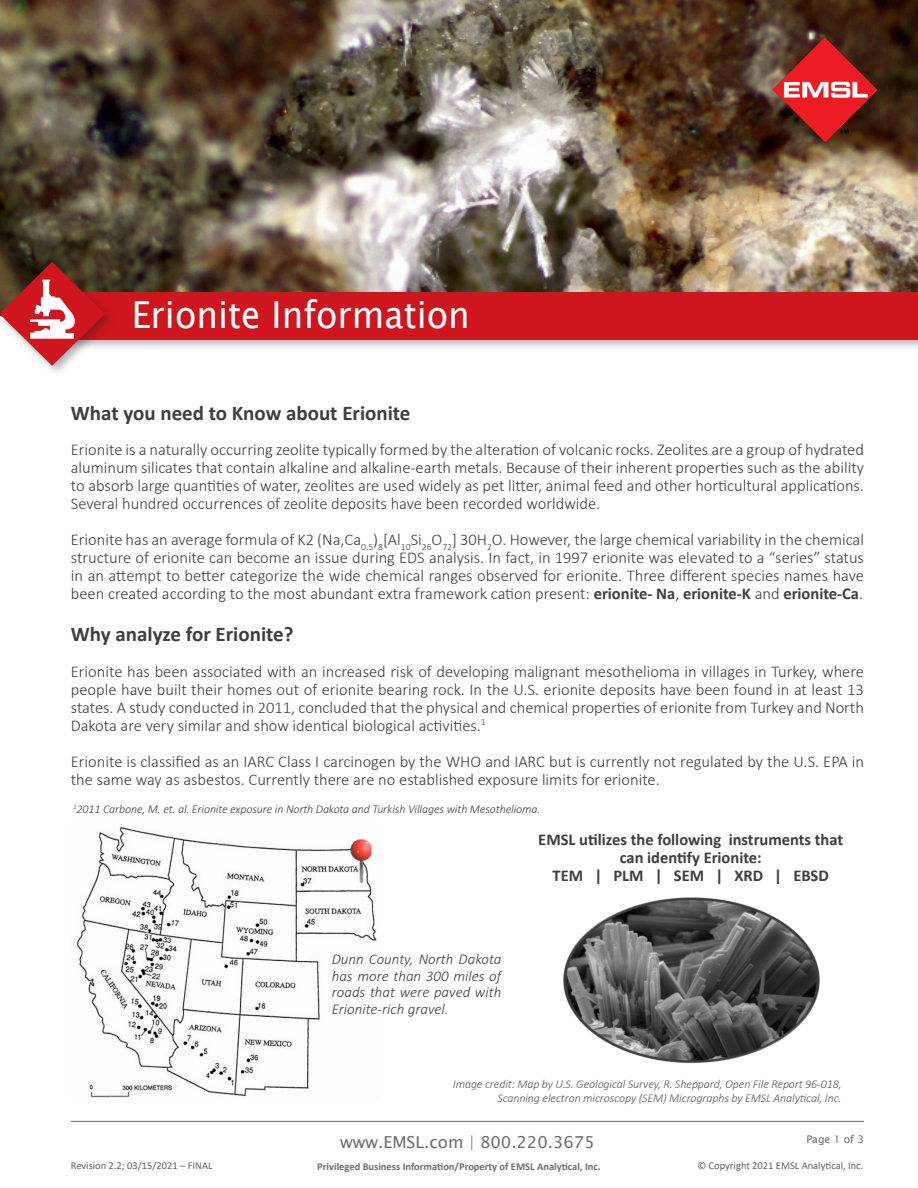
<style>
.page{position:relative;width:918px;height:1188px;background:#fff}
.page>*{position:absolute;margin:0;border:0;box-sizing:border-box;transform-origin:0 0}
.t1{font:37.2px "Lucida Sans Unicode";color:#fff;scale:.94 1}
.t2{font:700 21px "Calibri";color:#3e3e3f}
.t3{font:300 16.5px/18px "Calibri";color:#3e3e3f;text-align:justify}
.t4{font:700 16.5px/18px "Calibri";color:#3e3e3f;text-align:center}
.t5{font:16.5px "Lucida Sans Unicode";color:#6c6d70}
.t6{font:italic 300 15px/16.5px "Calibri";color:#3e3e3f;text-align:justify}
.t7{font:italic 300 12px "Calibri";letter-spacing:-.01em;color:#57585a}
.t8{font:italic 300 12px "Calibri";letter-spacing:-.01em;color:#3e3e3f}
.t9{font:10.5px "Calibri";color:#636366}
.t10{font:700 10.5px "Calibri";color:#6c6d70}
.Website{font:10.5px "Lucida Sans Unicode";color:#6c6d70}
.s1{font-weight:700}
</style>
<div class="page">
<img style="left:0;top:0;width:918px;height:288px">
<div style="left:31px;top:288px;width:887px;height:64px;background:#231f20;opacity:.35"></div>
<div style="left:35px;top:292px;width:883px;height:47px;background:#cf151d"></div>
<img style="left:771px;top:37px;width:114px;height:113px">
<hr style="left:71px;top:1121px;width:793px;height:1px;background:#636366">
<div style="left:0;top:259px;width:116px;height:118px;background:#231f20;opacity:.35"></div>
<svg style="left:0;top:262px;width:105px;height:104px"></svg>
<img style="left:76px;top:827px;width:301px;height:271px">
<img style="left:564px;top:897px;width:255px;height:167px">
<h1 class="t1" style="left:132px;top:286px;width:361px">Erionite Information</h1>
<p class="t2" style="left:71px;top:399px;width:341px">What you need to Know about Erionite</p>
<p class="t3" style="left:71px;top:440px;width:795px">Erionite is a naturally occurring zeolite typically formed by the alteration of volcanic rocks. Zeolites are a group of hydrated aluminum silicates that contain alkaline and alkaline-earth metals. Because of their inherent properties such as the ability to absorb large quantities of water, zeolites are used widely as pet litter, animal feed and other horticultural applications.<br>Several hundred occurrences of zeolite deposits have been recorded worldwide.</p>
<p class="t3" style="left:71px;top:530px;width:795px">Erionite has an average formula of K2 (Na,Ca<sub>0.5</sub>)<sub>8</sub>[Al<sub>10</sub>Si<sub>26</sub>O<sub>72</sub>] 30H<sub>2</sub>O. However, the large chemical variability in the chemical structure of erionite can become an issue during EDS analysis. In fact, in 1997 erionite was elevated to a “series” status in an attempt to better categorize the wide chemical ranges observed for erionite. Three different species names have been created according to the most abundant extra framework cation present: <span class="s1">erionite- Na</span>, <span class="s1">erionite-K</span> and <span class="s1">erionite-Ca</span>.</p>
<p class="t2" style="left:71px;top:619px;width:224px">Why analyze for Erionite?</p>
<p class="t3" style="left:71px;top:662px;width:795px">Erionite has been associated with an increased risk of developing malignant mesothelioma in villages in Turkey, where people have built their homes out of erionite bearing rock. In the U.S. erionite deposits have been found in at least 13 states. A study conducted in 2011, concluded that the physical and chemical properties of erionite from Turkey and North Dakota are very similar and show identical biological activities.<sup>1</sup></p>
<p class="t3" style="left:71px;top:752px;width:795px">Erionite is classified as an IARC Class I carcinogen by the WHO and IARC but is currently not regulated by the U.S. EPA in the same way as asbestos. Currently there are no established exposure limits for erionite.</p>
<p class="t8" style="left:73px;top:801px;width:469px"><sup>1</sup>2011 Carbone, M. et. al. Erionite exposure in North Dakota and Turkish Villages with Mesothelioma.</p>
<p class="t6" style="left:332px;top:951px;width:171px">Dunn County, North Dakota has more than 300 miles of roads that were paved with Erionite-rich gravel.</p>
<p class="t4" style="left:538px;top:830px;width:306px">EMSL utilizes the following instruments that can identify Erionite:</p>
<p class="t4" style="left:553px;top:866px;width:278px">TEM | PLM | SEM | XRD | EBSD</p>
<p class="t7" style="left:453px;top:1077px;width:390px">Image credit: Map by U.S. Geological Survey, R. Sheppard, Open File Report 96-018,</p>
<p class="t7" style="left:498px;top:1090px;width:346px">Scanning electron microscopy (SEM) Micrographs by EMSL Analytical, Inc.</p>
<p class="t5" style="left:340px;top:1129px;width:256px">www.EMSL.com | 800.220.3675</p>
<p class="Website" style="left:806px;top:1131px;width:59px">Page 1 of 3</p>
<p class="t9" style="left:71px;top:1158px;width:143px">Revision 2.2; 03/15/2021 – FINAL</p>
<p class="t9" style="left:697px;top:1158px;width:167px">© Copyright 2021 EMSL Analytical, Inc.</p>
<p class="t10" style="left:317px;top:1159px;width:285px">Privileged Business Information/Property of EMSL Analytical, Inc.</p>
</div>
